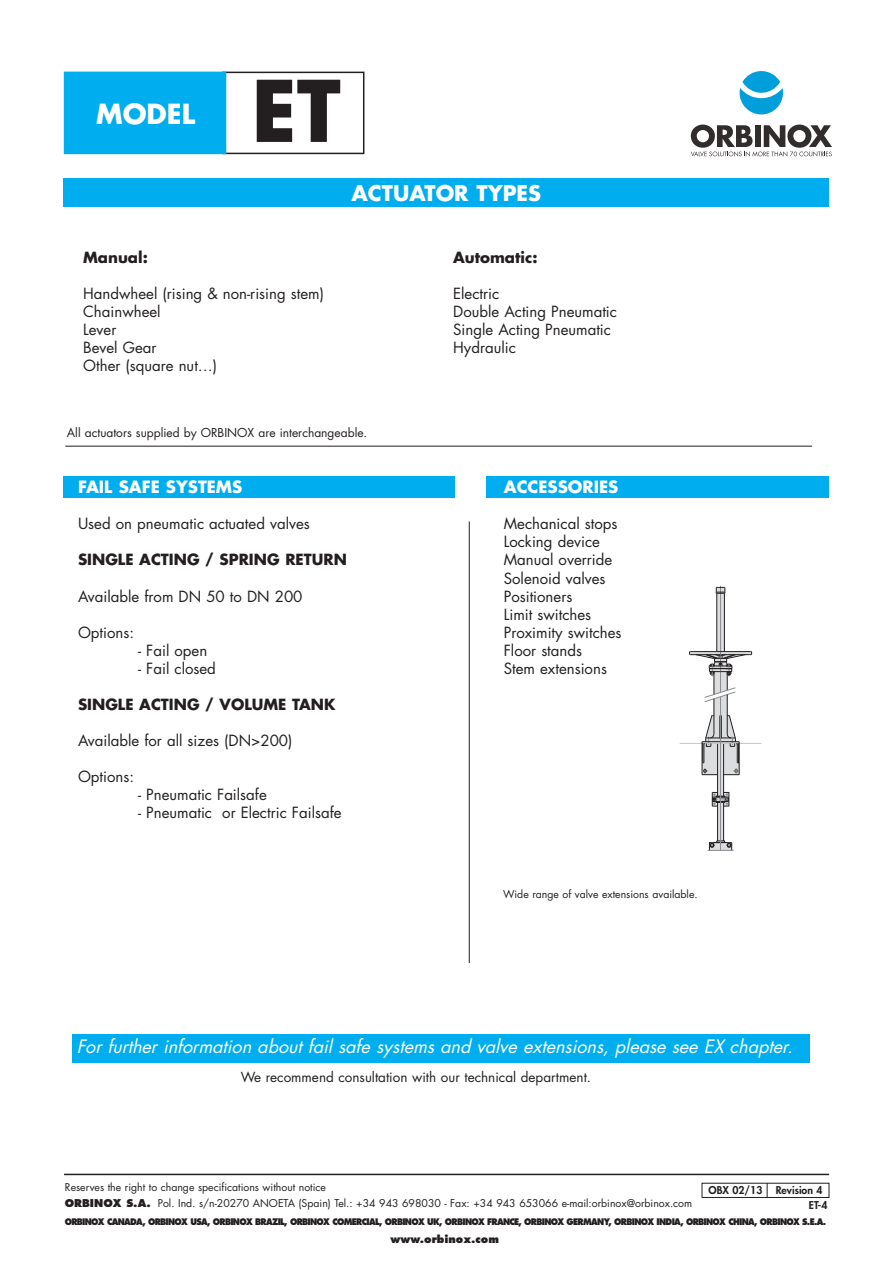
<style>
.page{position:relative;width:893px;height:1263px;background:#fff}
.page>*{position:absolute;margin:0;border:0;box-sizing:border-box;transform-origin:0 0}
.t1{font:700 82.5px "Futura";color:#231f20}
.t2{font:700 27px "Futura";color:#fff}
.t3{font:700 21px "Futura";color:#fff}
.t4{font:italic 18px "Futura";color:#fff}
.t5{font:700 16.5px "Futura";color:#fff}
.t6{font:15px/18px "Futura";color:#231f20}
.t7{font:700 15px "Futura";color:#231f20}
.t8{font:13.5px "Futura";color:#231f20}
.t9{font:12px "Futura";color:#231f20}
.t10{font:10.5px/16.5px "Futura";color:#231f20}
.t11{font:800 10.5px/15px "Futura";color:#231f20}
.t12{font:800 10.5px "Futura";color:#231f20}
.t13{font:800 8.85px "Futura";letter-spacing:-.085em;color:#231f20;scale:.92 1}
.s1{font-weight:800}
</style>
<div class="page">
<div style="left:64px;top:179px;width:765px;height:28px;background:#00aeef"></div>
<hr style="left:65px;top:446px;width:747px;height:1px;background:#231f20">
<hr style="left:469px;top:521px;width:1px;height:442px;background:#231f20">
<div style="left:64px;top:476px;width:391px;height:21px;background:#00aeef"></div>
<div style="left:487px;top:476px;width:342px;height:21px;background:#00aeef"></div>
<div style="left:72px;top:1034px;width:738px;height:29px;background:#00aeef"></div>
<div style="left:717px;top:593px;width:7px;height:59px;background:#dcdddf"></div>
<div style="left:718px;top:743px;width:6px;height:98px;background:#dcdddf"></div>
<hr style="left:720px;top:586px;width:1px;height:106px;background:#8a8c8f">
<hr style="left:716px;top:593px;width:1px;height:59px;background:#231f20">
<hr style="left:724px;top:593px;width:1px;height:59px;background:#231f20">
<svg style="left:715px;top:586px;width:11px;height:8px"></svg>
<hr style="left:717px;top:802px;width:1px;height:39px;background:#231f20">
<hr style="left:723px;top:802px;width:1px;height:39px;background:#231f20">
<hr style="left:717px;top:743px;width:1px;height:53px;background:#231f20">
<hr style="left:723px;top:743px;width:1px;height:53px;background:#231f20">
<svg style="left:712px;top:791px;width:18px;height:16px"></svg>
<hr style="left:680px;top:743px;width:81px;height:1px;background:#c7c8ca">
<svg style="left:708px;top:840px;width:26px;height:11px"></svg>
<svg style="left:689px;top:650px;width:64px;height:125px"></svg>
<hr style="left:713px;top:699px;width:1px;height:35px;background:#231f20">
<hr style="left:720px;top:697px;width:1px;height:153px;background:#8a8c8f">
<hr style="left:727px;top:694px;width:1px;height:40px;background:#231f20">
<div style="left:222px;top:72px;width:142px;height:82px;border:2px solid #231f20"></div>
<div style="left:65px;top:73px;width:160px;height:80px;background:#00aeef"></div>
<div style="left:64px;top:72px;width:162px;height:82px;border:2px solid #00aeef"></div>
<div style="left:742px;top:71px;width:38px;height:22px;background:#009fdb;border-radius:50%"></div>
<svg style="left:740px;top:88px;width:43px;height:26px"></svg>
<svg style="left:691px;top:125px;width:141px;height:31px"></svg>
<hr style="left:64px;top:1174px;width:765px;height:1px;background:#231f20">
<div style="left:702px;top:1183px;width:127px;height:15px;border:1px solid #231f20"></div>
<svg style="left:767px;top:1183px;width:1px;height:14px"></svg>
<h2 class="t2" style="left:96px;top:101px;width:101px">MODEL</h2>
<h1 class="t1" style="left:251px;top:73px;width:91px">ET</h1>
<h3 class="t3" style="left:352px;top:183px;width:191px">ACTUATOR TYPES</h3>
<p class="t7" style="left:83px;top:250px;width:66px">Manual:</p>
<p class="t7" style="left:453px;top:250px;width:86px">Automatic:</p>
<p class="t6" style="left:83px;top:285px;width:242px">Handwheel (rising &amp; non-rising stem)</p>
<p class="t6" style="left:453px;top:285px;width:48px">Electric</p>
<p class="t6" style="left:83px;top:303px;width:79px">Chainwheel</p>
<p class="t6" style="left:453px;top:303px;width:165px">Double Acting Pneumatic</p>
<p class="t6" style="left:83px;top:321px;width:35px">Lever</p>
<p class="t6" style="left:453px;top:321px;width:159px">Single Acting Pneumatic</p>
<p class="t6" style="left:83px;top:339px;width:75px">Bevel Gear</p>
<p class="t6" style="left:453px;top:339px;width:64px">Hydraulic</p>
<p class="t6" style="left:83px;top:357px;width:136px">Other (square nut…)</p>
<p class="t9" style="left:67px;top:427px;width:302px">All actuators supplied by ORBINOX are interchangeable.</p>
<p class="t5" style="left:78px;top:480px;width:166px">FAIL SAFE SYSTEMS</p>
<p class="t6" style="left:78px;top:516px;width:233px">Used on pneumatic actuated valves</p>
<p class="t7" style="left:78px;top:553px;width:270px">SINGLE ACTING / SPRING RETURN</p>
<p class="t6" style="left:78px;top:588px;width:226px">Available from DN 50 to DN 200</p>
<p class="t6" style="left:78px;top:624px;width:58px">Options:</p>
<p class="t6" style="left:138px;top:642px;width:71px">- Fail open</p>
<p class="t6" style="left:138px;top:660px;width:79px">- Fail closed</p>
<p class="t7" style="left:78px;top:697px;width:259px">SINGLE ACTING / VOLUME TANK</p>
<p class="t6" style="left:78px;top:732px;width:216px">Available for all sizes (DN&gt;200)</p>
<p class="t6" style="left:78px;top:768px;width:58px">Options:</p>
<p class="t6" style="left:138px;top:786px;width:130px">- Pneumatic Failsafe</p>
<p class="t6" style="left:138px;top:804px;width:205px">- Pneumatic or Electric Failsafe</p>
<p class="t5" style="left:504px;top:480px;width:116px">ACCESSORIES</p>
<p class="t6" style="left:504px;top:516px;width:119px">Mechanical stops<br>Locking device<br>Manual override<br>Solenoid valves<br>Positioners<br>Limit switches<br>Proximity switches<br>Floor stands<br>Stem extensions</p>
<p class="t10" style="left:503px;top:887px;width:196px">Wide range of valve extensions available.</p>
<p class="t4" style="left:77px;top:1038px;width:722px">For further information about fail safe systems and valve extensions, please see EX chapter.</p>
<p class="t8" style="left:241px;top:1071px;width:352px">We recommend consultation with our technical department.</p>
<p class="t10" style="left:65px;top:1180px;width:629px">Reserves the right to change specifications without notice<br><span class="s1">ORBINOX S.A.</span> Pol. Ind. s/n-20270 ANOETA (Spain) Tel.: +34 943 698030 - Fax: +34 943 653066 e-mail:orbinox@orbinox.com</p>
<p class="t11" style="left:709px;top:1184px;width:55px">OBX 02/13</p>
<p class="t11" style="left:809px;top:1184px;width:20px;text-indent:-33px">Revision 4<br>ET-4</p>
<p class="t13" style="left:65px;top:1217px;width:829px">ORBINOX CANADA, ORBINOX USA, ORBINOX BRAZIL, ORBINOX COMERCIAL, ORBINOX UK, ORBINOX FRANCE, ORBINOX GERMANY, ORBINOX INDIA, ORBINOX CHINA, ORBINOX S.E.A.</p>
<p class="t12" style="left:391px;top:1234px;width:110px">www.orbinox.com</p>
</div>
